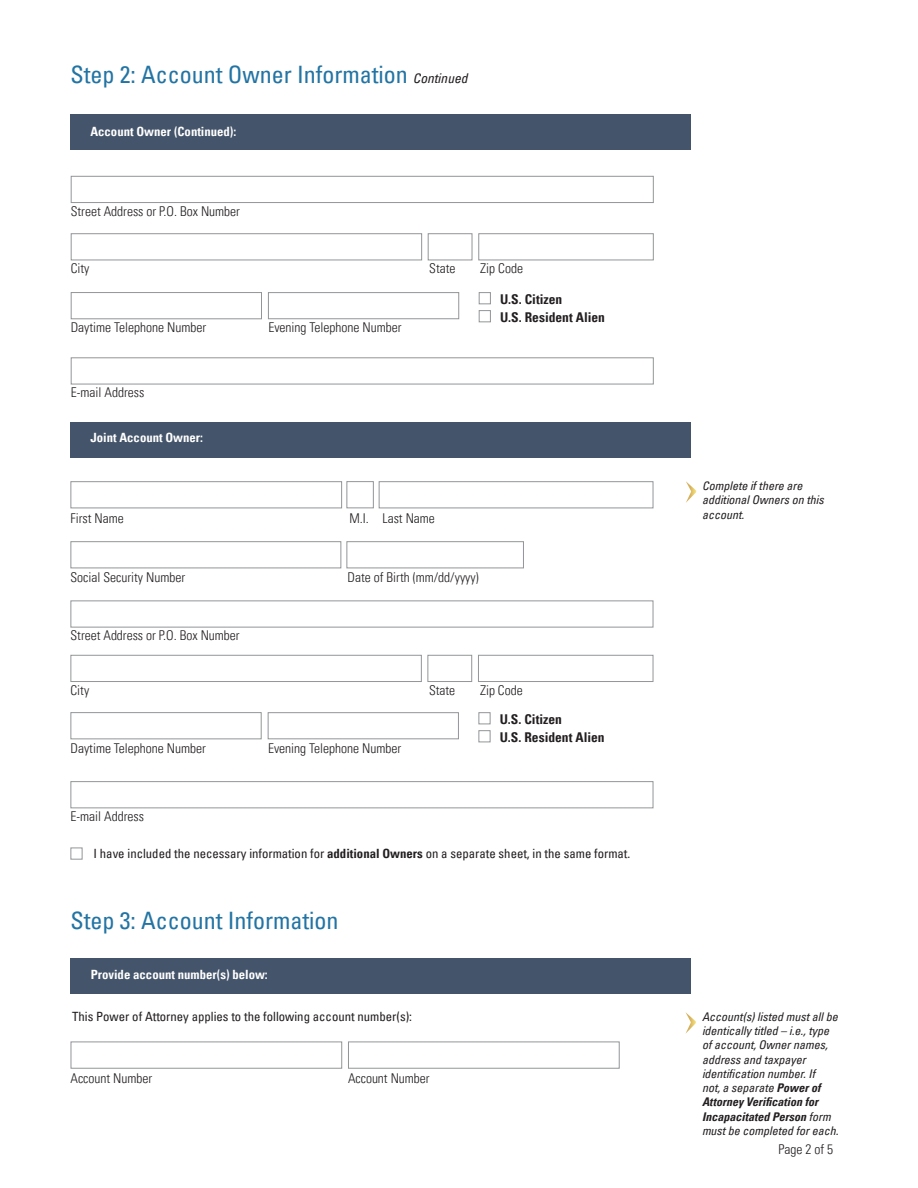
<style>
.page{position:relative;width:918px;height:1188px;background:#fff}
.page>*{position:absolute;margin:0;border:0;box-sizing:border-box;transform-origin:0 0}
.t1{font:condensed 24px "Univers LT Pro";color:#2274a4}
.t2{font:300 condensed 13.5px "Univers LT Pro";color:#231f20}
.t3{font:700 condensed 13.5px "Univers LT Pro";color:#231f20}
.t4{font:condensed 12.75px "Univers LT Pro";color:#231f20}
.t5{font:700 condensed 12.75px "Univers LT Pro";color:#fff}
.t6{font:italic condensed 12px/14.2px "Univers LT Pro";color:#231f20}
.s1{font-style:italic;font-size:13.5px;color:#231f20}
.s2{font-weight:700}
</style>
<div class="page">
<div style="left:71px;top:958px;width:620px;height:35px;background:#44546a"></div>
<div style="left:71px;top:1042px;width:271px;height:27px;background:#fff;border:1px solid #939598"></div>
<div style="left:348px;top:1042px;width:272px;height:27px;background:#fff;border:1px solid #939598"></div>
<div style="left:70px;top:422px;width:621px;height:35px;background:#44546a"></div>
<div style="left:70px;top:114px;width:621px;height:36px;background:#44546a"></div>
<div style="left:71px;top:176px;width:583px;height:27px;background:#fff;border:1px solid #939598"></div>
<div style="left:71px;top:233px;width:351px;height:27px;background:#fff;border:1px solid #939598"></div>
<div style="left:428px;top:233px;width:44px;height:27px;background:#fff;border:1px solid #939598"></div>
<div style="left:478px;top:233px;width:176px;height:27px;background:#fff;border:1px solid #939598"></div>
<div style="left:71px;top:292px;width:191px;height:27px;background:#fff;border:1px solid #939598"></div>
<div style="left:268px;top:292px;width:191px;height:27px;background:#fff;border:1px solid #939598"></div>
<div style="left:479px;top:292px;width:12px;height:12px;background:#fff;border:1px solid #939598"></div>
<div style="left:479px;top:310px;width:12px;height:12px;background:#fff;border:1px solid #939598"></div>
<div style="left:71px;top:357px;width:583px;height:27px;background:#fff;border:1px solid #939598"></div>
<div style="left:70px;top:541px;width:271px;height:27px;background:#fff;border:1px solid #939598"></div>
<div style="left:346px;top:541px;width:178px;height:27px;background:#fff;border:1px solid #939598"></div>
<div style="left:346px;top:481px;width:28px;height:27px;background:#fff;border:1px solid #939598"></div>
<div style="left:379px;top:481px;width:274px;height:27px;background:#fff;border:1px solid #939598"></div>
<div style="left:70px;top:481px;width:272px;height:27px;background:#fff;border:1px solid #939598"></div>
<div style="left:70px;top:600px;width:583px;height:27px;background:#fff;border:1px solid #939598"></div>
<div style="left:70px;top:781px;width:583px;height:27px;background:#fff;border:1px solid #939598"></div>
<div style="left:70px;top:712px;width:192px;height:27px;background:#fff;border:1px solid #939598"></div>
<div style="left:268px;top:712px;width:191px;height:27px;background:#fff;border:1px solid #939598"></div>
<div style="left:478px;top:712px;width:12px;height:12px;background:#fff;border:1px solid #939598"></div>
<div style="left:70px;top:655px;width:352px;height:27px;background:#fff;border:1px solid #939598"></div>
<div style="left:428px;top:655px;width:44px;height:27px;background:#fff;border:1px solid #939598"></div>
<div style="left:478px;top:655px;width:175px;height:27px;background:#fff;border:1px solid #939598"></div>
<div style="left:478px;top:730px;width:12px;height:12px;background:#fff;border:1px solid #939598"></div>
<div style="left:70px;top:848px;width:12px;height:12px;background:#fff;border:1px solid #939598"></div>
<svg style="left:686px;top:481px;width:10px;height:22px"></svg>
<svg style="left:685px;top:1012px;width:11px;height:22px"></svg>
<p class="t1" style="left:70px;top:59px;width:399px">Step 2: Account Owner Information <span class="s1">Continued</span></p>
<p class="t5" style="left:90px;top:124px;width:147px">Account Owner (Continued):</p>
<p class="t2" style="left:71px;top:202px;width:171px">Street Address or P.O. Box Number</p>
<p class="t2" style="left:71px;top:259px;width:20px">City</p>
<p class="t2" style="left:429px;top:259px;width:28px">State</p>
<p class="t2" style="left:480px;top:259px;width:44px">Zip Code</p>
<p class="t3" style="left:500px;top:291px;width:64px">U.S. Citizen</p>
<p class="t3" style="left:500px;top:309px;width:107px">U.S. Resident Alien</p>
<p class="t2" style="left:71px;top:319px;width:137px">Daytime Telephone Number</p>
<p class="t2" style="left:268px;top:319px;width:135px">Evening Telephone Number</p>
<p class="t2" style="left:71px;top:383px;width:75px">E-mail Address</p>
<p class="t5" style="left:90px;top:430px;width:114px">Joint Account Owner:</p>
<p class="t2" style="left:71px;top:509px;width:55px">First Name</p>
<p class="t2" style="left:349px;top:509px;width:87px">M.I. Last Name</p>
<p class="t2" style="left:71px;top:568px;width:116px">Social Security Number</p>
<p class="t2" style="left:348px;top:568px;width:133px">Date of Birth (mm/dd/yyyy)</p>
<p class="t2" style="left:71px;top:627px;width:171px">Street Address or P.O. Box Number</p>
<p class="t2" style="left:71px;top:681px;width:20px">City</p>
<p class="t2" style="left:429px;top:681px;width:28px">State</p>
<p class="t2" style="left:480px;top:681px;width:44px">Zip Code</p>
<p class="t2" style="left:71px;top:739px;width:137px">Daytime Telephone Number</p>
<p class="t2" style="left:268px;top:739px;width:135px">Evening Telephone Number</p>
<p class="t2" style="left:71px;top:807px;width:75px">E-mail Address</p>
<p class="t3" style="left:500px;top:711px;width:64px">U.S. Citizen</p>
<p class="t3" style="left:500px;top:729px;width:107px">U.S. Resident Alien</p>
<p class="t4" style="left:94px;top:846px;width:538px">I have included the necessary information for <span class="s2">additional Owners</span> on a separate sheet, in the same format.</p>
<p class="t1" style="left:70px;top:905px;width:269px">Step 3: Account Information</p>
<p class="t5" style="left:91px;top:967px;width:179px">Provide account number(s) below:</p>
<p class="t6" style="left:702px;top:478px;width:123px">Complete if there are additional Owners on this account.</p>
<p class="t4" style="left:72px;top:1009px;width:341px">This Power of Attorney applies to the following account number(s):</p>
<p class="t6" style="left:702px;top:1009px;width:138px">Account(s) listed must all be identically titled – i.e., type of account, Owner names, address and taxpayer identification number. If<br>not, a separate <span class="s2">Power of<br>Attorney Verification for<br>Incapacitated Person</span> form must be completed for each.</p>
<p class="t2" style="left:70px;top:1069px;width:83px">Account Number</p>
<p class="t2" style="left:348px;top:1069px;width:83px">Account Number</p>
<p class="t2" style="left:778px;top:1141px;width:56px">Page 2 of 5</p>
</div>
